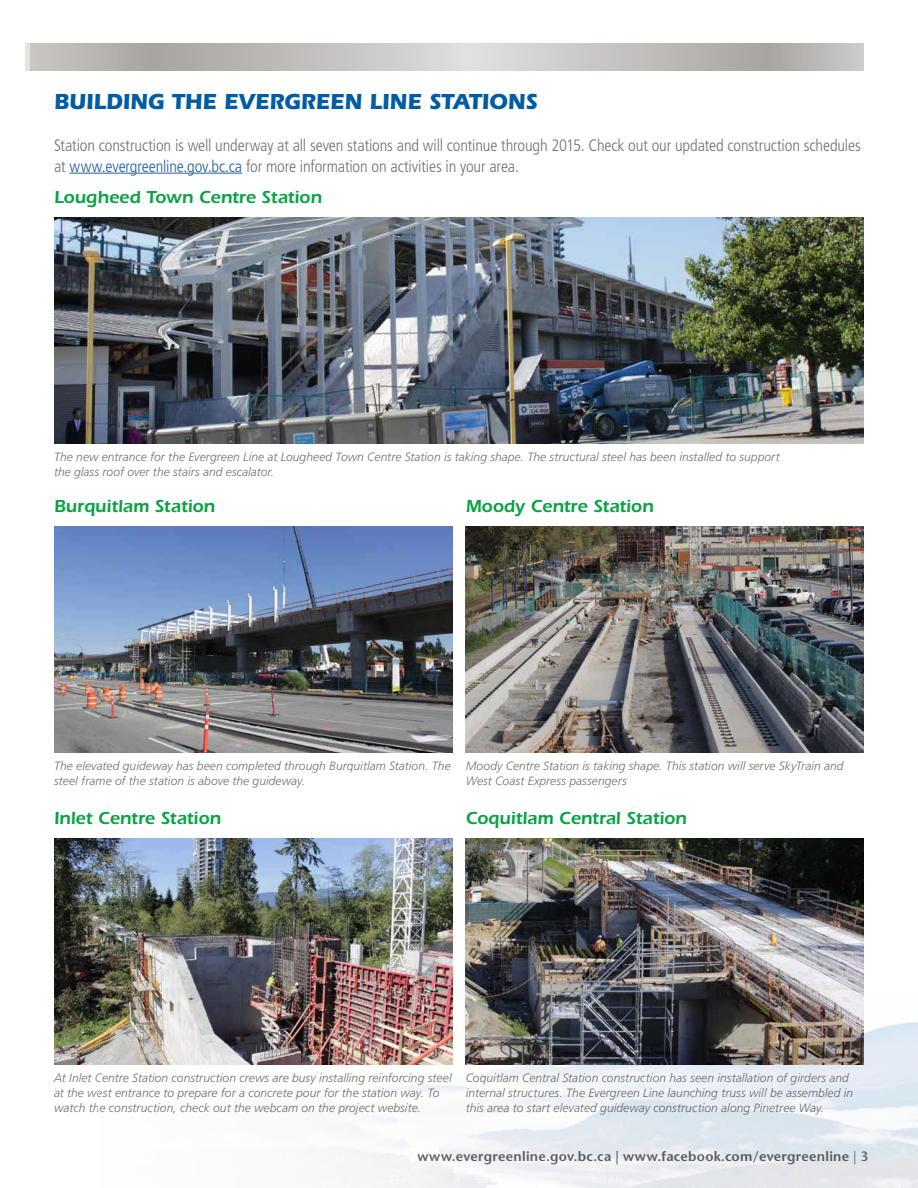
<style>
.page{position:relative;width:918px;height:1188px;background:#fff}
.page>*{position:absolute;margin:0;border:0;box-sizing:border-box;transform-origin:0 0}
.t1{font:700 22.5px "Itc Eras";color:#005ca5;scale:.95 1}
.t2{font:600 18px "Itc Eras";color:#0aa245}
.t3{font:300 condensed 16.5px/20.7px "Frutiger";letter-spacing:-.01em;color:#74716f}
.t4{font:600 13.5px "Stone Sans";letter-spacing:.02em;color:#636466}
.t5{font:italic 300 12px/15px "Frutiger";letter-spacing:.005em;color:#74716f}
.s1{color:#215e9e}
.s2{font-weight:400;color:#77787b}
.s3{color:#77787b}
</style>
<div class="page">
<hr style="left:70px;top:173px;width:172px;height:1px;background:#215e9e">
<svg style="left:26px;top:43px;width:838px;height:27px;background:#c1bebc"></svg>
<img style="left:54px;top:526px;width:398px;height:226px">
<img style="left:54px;top:838px;width:398px;height:226px">
<img style="left:466px;top:526px;width:398px;height:226px">
<img style="left:466px;top:838px;width:398px;height:150px">
<img style="left:54px;top:218px;width:810px;height:225px">
<img style="left:101px;top:988px;width:763px;height:9px">
<img style="left:101px;top:997px;width:817px;height:191px">
<h1 class="t1" style="left:54px;top:89px;width:511px">BUILDING THE EVERGREEN LINE STATIONS</h1>
<h3 class="t3" style="left:54px;top:135px;width:808px">Station construction is well underway at all seven stations and will continue through 2015. Check out our updated construction schedules at <span class="s1">www.evergreenline.gov.bc.ca</span> for more information on activities in your area.</h3>
<h2 class="t2" style="left:54px;top:187px;width:269px">Lougheed Town Centre Station</h2>
<p class="t5" style="left:54px;top:450px;width:727px">The new entrance for the Evergreen Line at Lougheed Town Centre Station is taking shape. The structural steel has been installed to support the glass roof over the stairs and escalator.</p>
<h2 class="t2" style="left:54px;top:495px;width:163px">Burquitlam Station</h2>
<h2 class="t2" style="left:466px;top:495px;width:189px">Moody Centre Station</h2>
<p class="t5" style="left:54px;top:759px;width:398px">The elevated guideway has been completed through Burquitlam Station. The steel frame of the station is above the guideway.</p>
<h2 class="t2" style="left:54px;top:807px;width:169px">Inlet Centre Station</h2>
<p class="t5" style="left:466px;top:759px;width:379px">Moody Centre Station is taking shape. This station will serve SkyTrain and<br>West Coast Express passengers</p>
<h2 class="t2" style="left:466px;top:807px;width:223px">Coquitlam Central Station</h2>
<p class="t5" style="left:54px;top:1071px;width:399px">At Inlet Centre Station construction crews are busy installing reinforcing steel at the west entrance to prepare for a concrete pour for the station way. To watch the construction, check out the webcam on the project website.</p>
<p class="t5" style="left:466px;top:1071px;width:389px">Coquitlam Central Station construction has seen installation of girders and internal structures. The Evergreen Line launching truss will be assembled in this area to start elevated guideway construction along Pinetree Way.</p>
<p class="t4" style="left:417px;top:1148px;width:452px">www.evergreenline.gov.bc.ca | www.facebook.com/evergreenline <span class="s2">|</span> <span class="s3">3</span></p>
</div>
